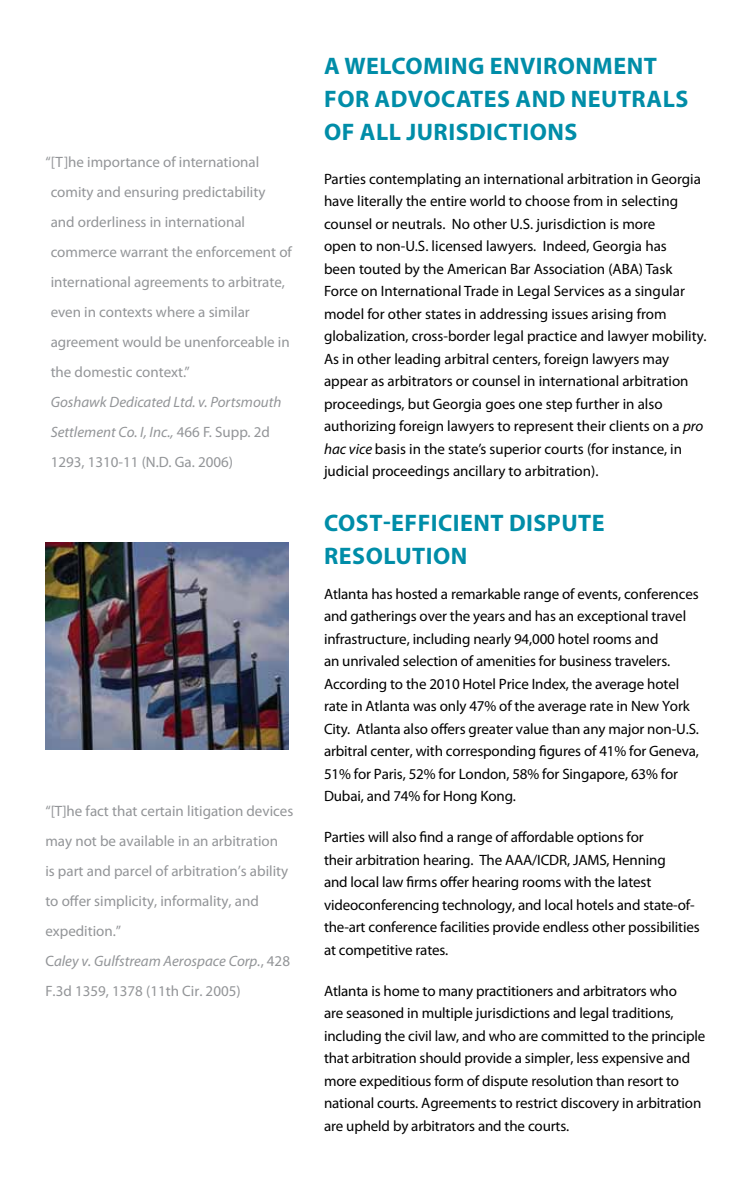
<style>
.page{position:relative;width:756px;height:1188px;background:#fff}
.page>*{position:absolute;margin:0;border:0;box-sizing:border-box;transform-origin:0 0}
.t1{font:700 24px/33px "Myriad Pro";letter-spacing:.02em;color:#008da8}
.t2{font:15px/22.5px "Myriad Pro";letter-spacing:-.01em;color:#000}
.t3{font:15px/30px "Myriad Pro";color:#939598}
.t4{font:italic 15px/30px "Myriad Pro";color:#939598}
.s1{font-style:normal}
.s2{font-style:italic}
</style>
<div class="page">
<img style="left:45px;top:542px;width:243px;height:207px">
<p class="t3" style="left:51px;top:146px;width:243px;text-indent:-5px">“[T]he importance of international comity and ensuring predictability and orderliness in international commerce warrant the enforcement of international agreements to arbitrate, even in contexts where a similar agreement would be unenforceable in the domestic context.”</p>
<p class="t4" style="left:51px;top:386px;width:232px">Goshawk Dedicated Ltd. v. Portsmouth<br>Settlement Co. I, Inc., <span class="s1">466 F. Supp. 2d<br>1293, 1310-11 (N.D. Ga. 2006)</span></p>
<p class="t3" style="left:45px;top:795px;width:250px">“[T]he fact that certain litigation devices may not be available in an arbitration<br>is part and parcel of arbitration’s ability to offer simplicity, informality, and expedition.”<br>C<span class="s2">aley v. Gulfstream Aerospace Corp.</span>, 428<br>F.3d 1359, 1378 (11th Cir. 2005)</p>
<h1 class="t1" style="left:324px;top:48px;width:334px">A WELCOMING ENVIRONMENT<br>FOR ADVOCATES</h1>
<h1 class="t1" style="left:516px;top:81px;width:18px">AND</h1>
<h1 class="t1" style="left:571px;top:81px;width:16px">NEUTRALS</h1>
<h1 class="t1" style="left:324px;top:114px;width:51px">OF ALL</h1>
<h1 class="t1" style="left:406px;top:114px;width:15px">JURISDICTIONS</h1>
<p class="t2" style="left:324px;top:167px;width:384px">Parties contemplating an international arbitration in Georgia have literally the entire world to choose from in selecting counsel or neutrals. No other U.S. jurisdiction is more<br>open to non-U.S. licensed lawyers. Indeed, Georgia has<br>been touted by the American Bar Association (ABA) Task Force on International Trade in Legal Services as a singular model for other states in addressing issues arising from globalization, cross-border legal practice and lawyer mobility.<br>As in other leading arbitral centers, foreign lawyers may appear as arbitrators or counsel in international arbitration proceedings, but Georgia goes one step further in also authorizing foreign lawyers to represent their clients on a <span class="s2">pro hac vice</span> basis in the state’s superior courts (for instance, in judicial proceedings ancillary to arbitration).</p>
<h1 class="t1" style="left:324px;top:506px;width:282px">COST-EFFICIENT DISPUTE<br>RESOLUTION</h1>
<p class="t2" style="left:324px;top:582px;width:377px">Atlanta has hosted a remarkable range of events, conferences and gatherings over the years and has an exceptional travel infrastructure, including nearly 94,000 hotel rooms and<br>an unrivaled selection of amenities for business travelers.<br>According to the 2010 Hotel Price Index, the average hotel rate in Atlanta was only 47% of the average rate in New York City. Atlanta also offers greater value than any major non-U.S. arbitral center, with corresponding figures of 41% for Geneva, 51% for Paris, 52% for London, 58% for Singapore, 63% for Dubai, and 74% for Hong Kong.</p>
<p class="t2" style="left:324px;top:826px;width:377px">Parties will also find a range of affordable options for<br>their arbitration hearing. The AAA/ICDR, JAMS, Henning<br>and local law firms offer hearing rooms with the latest videoconferencing technology, and local hotels and state-of&shy;the-art conference facilities provide endless other possibilities at competitive rates.</p>
<p class="t2" style="left:324px;top:979px;width:383px">Atlanta is home to many practitioners and arbitrators who<br>are seasoned in multiple jurisdictions and legal traditions, including the civil law, and who are committed to the principle that arbitration should provide a simpler, less expensive and more expeditious form of dispute resolution than resort to national courts. Agreements to restrict discovery in arbitration are upheld by arbitrators and the courts.</p>
</div>
